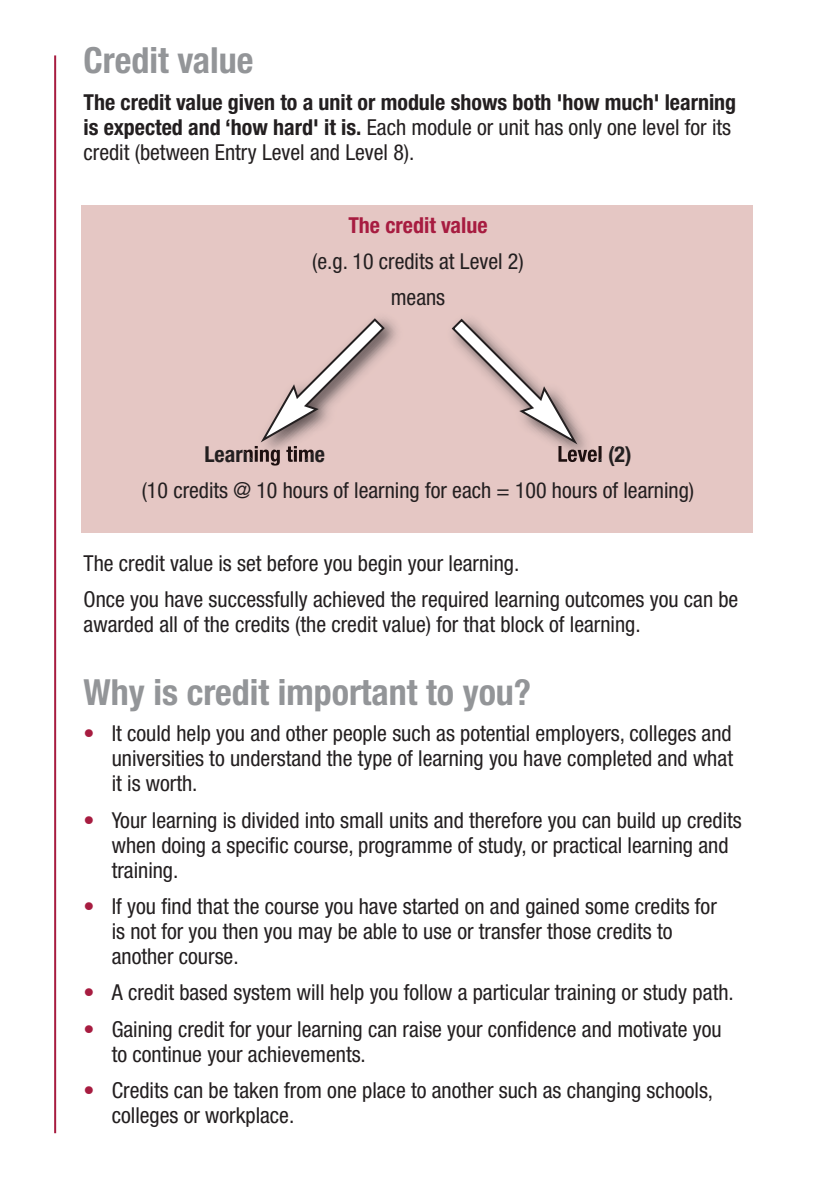
<style>
.page{position:relative;width:838px;height:1185px;background:#fff}
.page>*{position:absolute;margin:0;border:0;box-sizing:border-box;transform-origin:0 0}
.t1{font:700 condensed 36px "Helvetica Neue";color:#939598}
.t2{font:condensed 22px/25px "Helvetica Neue";color:#231f20}
.t3{font:700 condensed 22px/25px "Helvetica Neue";color:#231f20}
.t4{font:700 condensed 22px "Helvetica Neue";color:#a71c40}
.s1{font-weight:400}
.s2{color:#a71c40}
</style>
<div class="page">
<div style="left:81px;top:206px;width:671px;height:327px;background:#e5c7c4"></div>
<hr style="left:54px;top:55px;width:2px;height:1078px;background:#a71c40">
<img style="left:451px;top:328px;width:136px;height:159px">
<img style="left:558px;top:446px;width:56px;height:19px">
<svg style="left:452px;top:318px;width:125px;height:126px"></svg>
<img style="left:260px;top:319px;width:137px;height:147px">
<img style="left:242px;top:446px;width:78px;height:19px">
<svg style="left:261px;top:318px;width:124px;height:124px"></svg>
<h1 class="t1" style="left:84px;top:48px;width:171px">Credit value</h1>
<p class="t3" style="left:84px;top:91px;width:654px">The credit value given to a unit or module shows both 'how much' learning is expected and ‘how hard' it is. <span class="s1">Each module or unit has only one level for its credit (between Entry Level and Level 8).</span></p>
<p class="t4" style="left:348px;top:217px;width:141px">The credit value</p>
<p class="t2" style="left:312px;top:245px;width:213px;line-height:36.4px;text-align:center">(e.g. 10 credits at Level 2) means</p>
<p class="t3" style="left:204px;top:443px;width:122px">Learning time</p>
<p class="t3" style="left:557px;top:443px;width:76px">Level (2)</p>
<p class="t2" style="left:142px;top:479px;width:554px">(10 credits @ 10 hours of learning for each = 100 hours of learning)</p>
<p class="t2" style="left:84px;top:546px;width:656px;line-height:36.4px">The credit value is set before you begin your learning.<br>Once you have successfully achieved the required learning outcomes you can be</p>
<p class="t2" style="left:84px;top:613px;width:559px">awarded all of the credits (the credit value) for that block of learning.</p>
<h1 class="t1" style="left:84px;top:679px;width:449px">Why is credit important to you?</h1>
<p class="t2" style="left:112px;top:722px;width:623px;text-align:justify;text-indent:-28px"><span class="s2">•</span> It could help you and other people such as potential employers, colleges and universities to understand the type of learning you have completed and what it is worth.</p>
<p class="t2" style="left:112px;top:809px;width:632px;text-indent:-28px"><span class="s2">•</span> Your learning is divided into small units and therefore you can build up credits when doing a specific course, programme of study, or practical learning and training.</p>
<p class="t2" style="left:112px;top:895px;width:607px;text-indent:-28px"><span class="s2">•</span> If you find that the course you have started on and gained some credits for is not for you then you may be able to use or transfer those credits to another course.</p>
<p class="t2" style="left:84px;top:981px;width:652px"><span class="s2">•</span> A credit based system will help you follow a particular training or study path.</p>
<p class="t2" style="left:112px;top:1018px;width:611px;text-indent:-28px"><span class="s2">•</span> Gaining credit for your learning can raise your confidence and motivate you to continue your achievements.</p>
<p class="t2" style="left:112px;top:1079px;width:603px;text-indent:-28px"><span class="s2">•</span> Credits can be taken from one place to another such as changing schools, colleges or workplace.</p>
</div>
